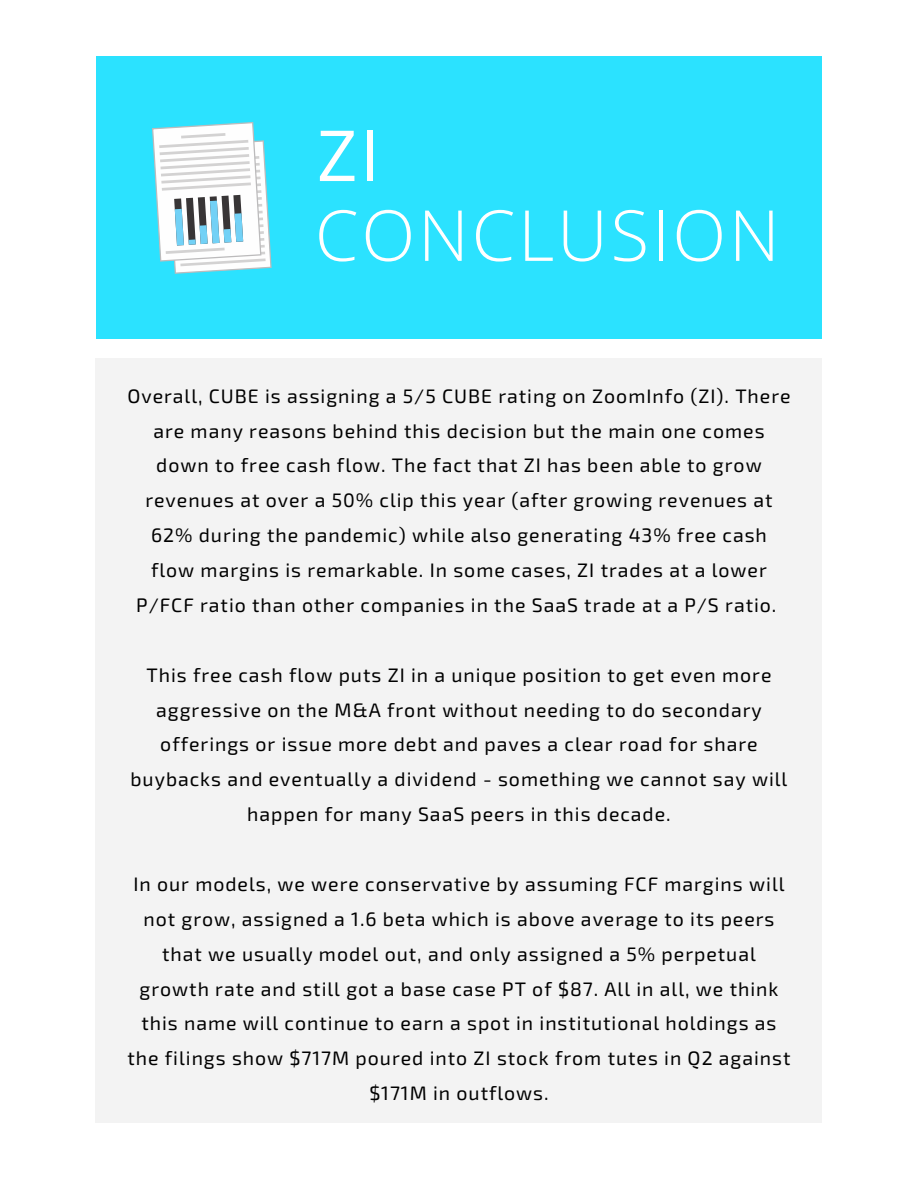
<style>
.page{position:relative;width:918px;height:1188px;background:#fff}
.page>*{position:absolute;margin:0;border:0;box-sizing:border-box;transform-origin:0 0}
.t1{font:300 70.35px "Open Sans";letter-spacing:.04em;color:#fff}
.t2{font:70.35px "Open Sans";color:#fff}
.t3{font:19.5px/34.8px "Exo 2";letter-spacing:.05em;color:#000;text-align:center}
</style>
<div class="page">
<div style="left:96px;top:57px;width:726px;height:281px;background:#2be2ff"></div>
<div style="left:96px;top:358px;width:726px;height:765px;background:#f3f3f3"></div>
<svg style="left:152px;top:122px;width:120px;height:152px;background:#c6e2e8"></svg>
<h1 class="t2" style="left:317px;top:106px;width:64px">ZI</h1>
<h1 class="t1" style="left:315px;top:186px;width:466px">CONCLUSION</h1>
<p class="t3" style="left:127px;top:377px;width:665px">Overall, CUBE is assigning a 5/5 CUBE rating on ZoomInfo (ZI). There are many reasons behind this decision but the main one comes down to free cash flow. The fact that ZI has been able to grow revenues at over a 50% clip this year (after growing revenues at 62% during the pandemic) while also generating 43% free cash flow margins is remarkable. In some cases, ZI trades at a lower P/FCF ratio than other companies in the SaaS trade at a P/S ratio.</p>
<p class="t3" style="left:131px;top:656px;width:658px">This free cash flow puts ZI in a unique position to get even more aggressive on the M&amp;A front without needing to do secondary offerings or issue more debt and paves a clear road for share buybacks and eventually a dividend - something we cannot say will happen for many SaaS peers in this decade.</p>
<p class="t3" style="left:127px;top:866px;width:665px">In our models, we were conservative by assuming FCF margins will not grow, assigned a 1.6 beta which is above average to its peers that we usually model out, and only assigned a 5% perpetual growth rate and still got a base case PT of $87. All in all, we think this name will continue to earn a spot in institutional holdings as the filings show $717M poured into ZI stock from tutes in Q2 against $171M in outflows.</p>
</div>
